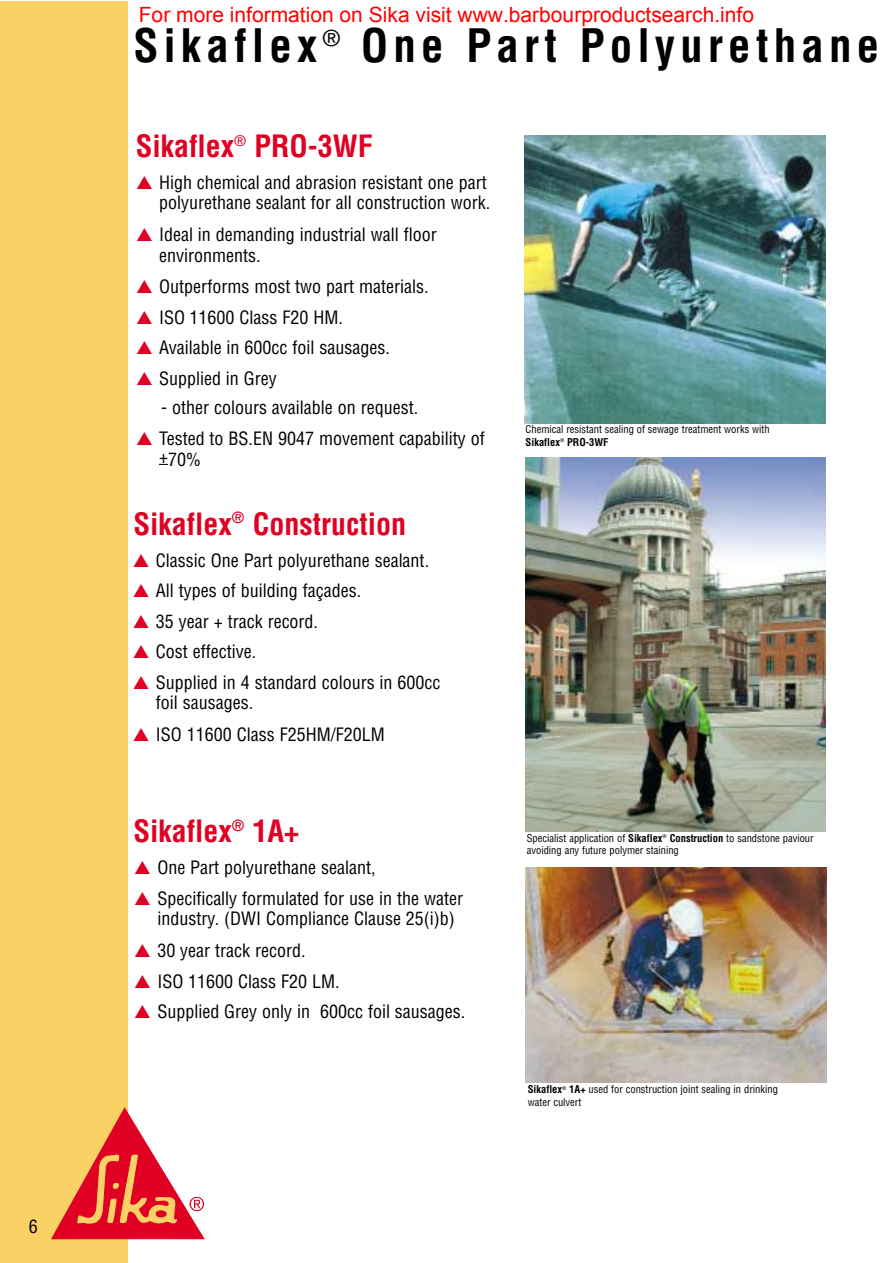
<style>
.page{position:relative;width:893px;height:1263px;background:#fff}
.page>*{position:absolute;margin:0;border:0;box-sizing:border-box;transform-origin:0 0}
.t1{font:700 condensed 45px "Helvetica";letter-spacing:.115em;color:#000}
.t2{font:700 condensed 30px "Helvetica";color:#df0023}
.t3{font:21px "Arial";color:#f00}
.t4{font:condensed 18px/20.5px "Helvetica";color:#000}
.t5{font:condensed 10.5px/12.8px "Helvetica";color:#000}
.s1{font-family:"Monotype Sorts";font-stretch:normal;color:#df0023}
.s2{font-weight:700}
</style>
<div class="page">
<div style="left:0;top:2px;width:128px;height:1261px;background:#f9d165"></div>
<img style="left:526px;top:867px;width:300px;height:216px">
<svg style="left:51px;top:1108px;width:153px;height:131px"></svg>
<img style="left:524px;top:135px;width:301px;height:288px">
<img style="left:525px;top:457px;width:300px;height:374px">
<p class="t4" style="left:29px;top:1217px;width:10px">6</p>
<p class="t3" style="left:139px;top:1px;width:617px">For more information on Sika visit www.barbourproductsearch.info</p>
<h1 class="t1" style="left:133px;top:29px;width:747px">Sikaflex <sup>®</sup> One Part Polyurethane</h1>
<h2 class="t2" style="left:136px;top:135px;width:238px">Sikaflex<sup>®</sup> PRO-3WF</h2>
<p class="t4" style="left:136px;top:174px;width:355px;text-align:right"><span class="s1">▲</span> High chemical and abrasion resistant one part polyurethane sealant for all construction work.</p>
<p class="t4" style="left:159px;top:226px;width:279px;text-indent:-23px"><span class="s1">▲</span> Ideal in demanding industrial wall floor environments.</p>
<p class="t4" style="left:136px;top:278px;width:294px"><span class="s1">▲</span> Outperforms most two part materials.</p>
<p class="t4" style="left:136px;top:308px;width:208px"><span class="s1">▲</span> ISO 11600 Class F20 HM.</p>
<p class="t4" style="left:136px;top:339px;width:255px"><span class="s1">▲</span> Available in 600cc foil sausages.</p>
<p class="t4" style="left:136px;top:369px;width:142px"><span class="s1">▲</span> Supplied in Grey</p>
<p class="t4" style="left:161px;top:398px;width:259px">- other colours available on request.</p>
<p class="t4" style="left:159px;top:430px;width:327px;text-indent:-23px"><span class="s1">▲</span> Tested to BS.EN 9047 movement capability of +70%</p>
<h2 class="t2" style="left:134px;top:512px;width:274px">Sikaflex<sup>®</sup> Construction</h2>
<p class="t4" style="left:133px;top:551px;width:297px"><span class="s1">▲</span> Classic One Part polyurethane sealant.</p>
<p class="t4" style="left:133px;top:582px;width:229px"><span class="s1">▲</span> All types of building façades.</p>
<p class="t4" style="left:133px;top:612px;width:186px"><span class="s1">▲</span> 35 year + track record.</p>
<p class="t4" style="left:133px;top:643px;width:125px"><span class="s1">▲</span> Cost effective.</p>
<p class="t4" style="left:156px;top:673px;width:286px;text-indent:-23px"><span class="s1">▲</span> Supplied in 4 standard colours in 600cc foil sausages.</p>
<p class="t4" style="left:133px;top:725px;width:253px"><span class="s1">▲</span> ISO 11600 Class F25HM/F20LM</p>
<h2 class="t2" style="left:133px;top:820px;width:167px">Sikaflex<sup>®</sup> 1A+</h2>
<p class="t4" style="left:135px;top:859px;width:242px"><span class="s1">▲</span> One Part polyurethane sealant,</p>
<p class="t4" style="left:157px;top:890px;width:307px;text-indent:-23px"><span class="s1">▲</span> Specifically formulated for use in the water industry. (DWI Compliance Clause 25(i)b)</p>
<p class="t4" style="left:135px;top:942px;width:172px"><span class="s1">▲</span> 30 year track record.</p>
<p class="t4" style="left:135px;top:972px;width:206px"><span class="s1">▲</span> ISO 11600 Class F20 LM.</p>
<p class="t4" style="left:135px;top:1003px;width:332px"><span class="s1">▲</span> Supplied Grey only in 600cc foil sausages.</p>
<p class="t5" style="left:525px;top:424px;width:246px">Chemical resistant sealing of sewage treatment works with<br><span class="s2">Sikaflex</span><sup>®</sup> <span class="s2">PRO-3WF</span></p>
<p class="t5" style="left:526px;top:832px;width:288px">Specialist application of <span class="s2">Sikaflex</span><sup>®</sup> <span class="s2">Construction</span> to sandstone paviour avoiding any future polymer staining</p>
<p class="t5" style="left:527px;top:1084px;width:252px"><span class="s2">Sikaflex</span><sup>®</sup> <span class="s2">1A+</span> used for construction joint sealing in drinking water culvert</p>
</div>
